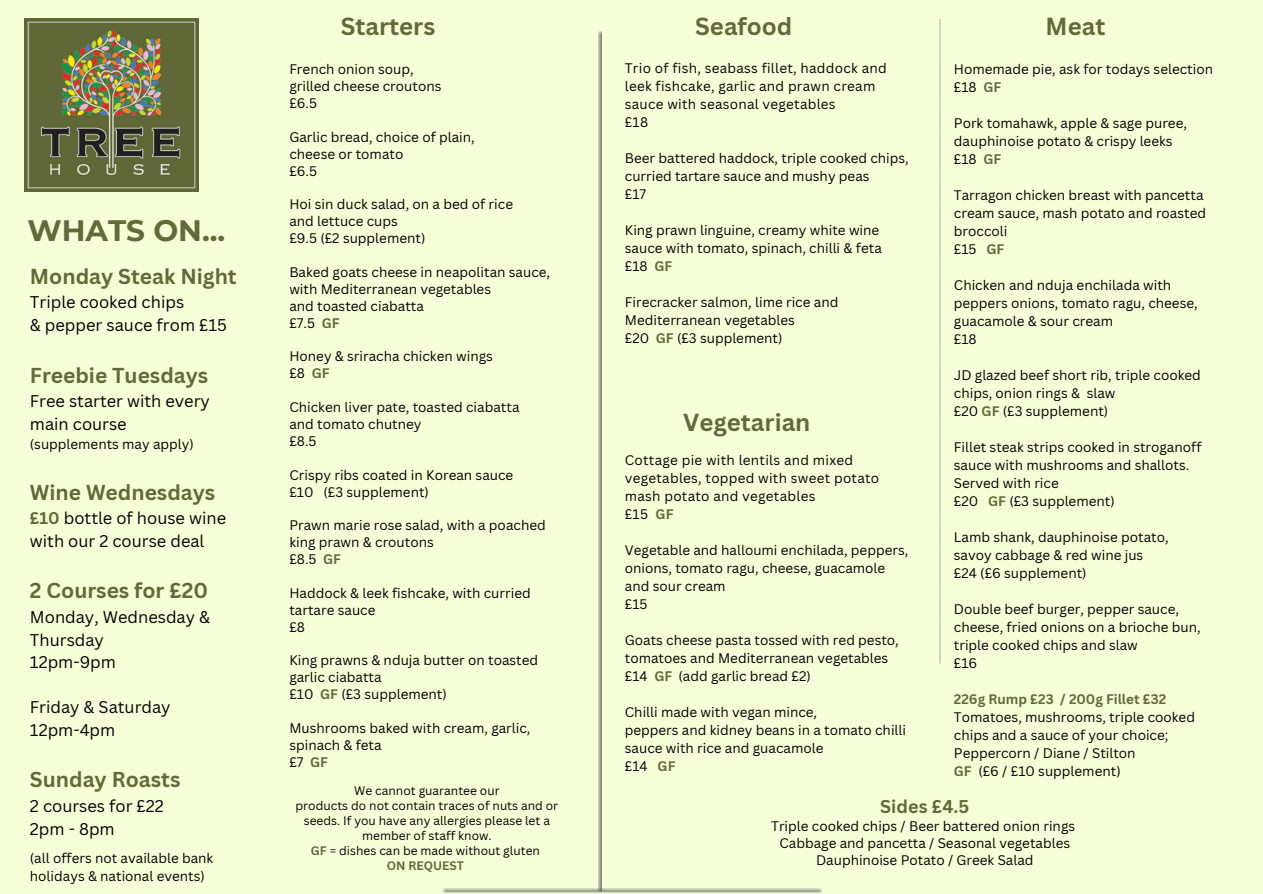
<style>
.page{position:relative;width:1263px;height:894px;background:#fff}
.page>*{position:absolute;margin:0;border:0;box-sizing:border-box;transform-origin:0 0}
.t1{font:700 29.4px "Montserrat";color:#616b39}
.t2{font:700 24px "Canva Sans";color:#616b39}
.t3{font:700 21px "Canva Sans";color:#616b39}
.t4{font:700 18px "Canva Sans";color:#616b39}
.t5{font:16.5px/22.5px "Canva Sans";color:#000}
.t6{font:13.5px/18px "Canva Sans";color:#000}
.t7{font:13.5px/18px "Canva Sans";letter-spacing:.02em;color:#000}
.t8{font:700 13.5px "Canva Sans";color:#616b39}
.t9{font:12px/15px "Canva Sans";color:#000;text-align:center}
.t10{font:700 12px "Canva Sans";color:#616b39}
.s1{font-weight:700;color:#616b39}
</style>
<div class="page">
<div style="left:0;top:0;width:1263px;height:893px;background:#f7ffd9"></div>
<img style="left:598px;top:32px;width:4px;height:856px">
<img style="left:442px;top:888px;width:380px;height:4px">
<img style="left:25px;top:18px;width:173px;height:174px">
<img style="left:939px;top:19px;width:1px;height:644px">
<h3 class="t1" style="left:27px;top:212px;width:199px">WHATS ON...</h3>
<h3 class="t3" style="left:30px;top:261px;width:208px">Monday Steak Night</h3>
<h3 class="t5" style="left:30px;top:290px;width:198px">Triple cooked chips<br>&amp; pepper sauce from £15</h3>
<h3 class="t3" style="left:30px;top:360px;width:180px">Freebie Tuesdays</h3>
<h3 class="t5" style="left:30px;top:389px;width:182px">Free starter with every main course</h3>
<h3 class="t6" style="left:30px;top:434px;width:165px">(supplements may apply)</h3>
<h3 class="t3" style="left:30px;top:477px;width:187px">Wine Wednesdays</h3>
<h3 class="t5" style="left:30px;top:506px;width:198px"><span class="s1">£10</span> bottle of house wine with our 2 course deal</h3>
<h3 class="t3" style="left:30px;top:576px;width:180px">2 Courses for £20</h3>
<h3 class="t5" style="left:30px;top:605px;width:182px">Monday, Wednesday &amp;<br>Thursday<br>12pm-9pm</h3>
<h4 class="t5" style="left:30px;top:695px;width:142px">Friday &amp; Saturday<br>12pm-4pm</h4>
<h2 class="t3" style="left:30px;top:764px;width:152px">Sunday Roasts</h2>
<h2 class="t5" style="left:30px;top:794px;width:135px">2 courses for £22<br>2pm - 8pm</h2>
<h2 class="t6" style="left:30px;top:848px;width:185px">(all offers not available bank holidays &amp; national events)</h2>
<h2 class="t2" style="left:341px;top:10px;width:96px">Starters</h2>
<p class="t2" style="left:695px;top:9px;width:99px">Seafood</p>
<h4 class="t6" style="left:289px;top:61px;width:154px;line-height:16.8px">French onion soup, grilled cheese croutons £6.5</h4>
<h4 class="t6" style="left:289px;top:128px;width:187px;line-height:16.8px">Garlic bread, choice of plain, cheese or tomato<br>£6.5</h4>
<h4 class="t6" style="left:289px;top:196px;width:225px;line-height:16.8px">Hoi sin duck salad, on a bed of rice and lettuce cups<br>£9.5 (£2 supplement)</h4>
<h4 class="t6" style="left:289px;top:263px;width:262px;line-height:16.8px">Baked goats cheese in neapolitan sauce, with Mediterranean vegetables<br>and toasted ciabatta<br>£7.5 <span class="s1">GF</span></h4>
<h4 class="t6" style="left:289px;top:348px;width:205px;line-height:16.8px">Honey &amp; sriracha chicken wings £8 <span class="s1">GF</span></h4>
<h4 class="t6" style="left:289px;top:398px;width:232px;line-height:16.8px">Chicken liver pate, toasted ciabatta and tomato chutney<br>£8.5</h4>
<h4 class="t6" style="left:289px;top:466px;width:226px;line-height:16.8px">Crispy ribs coated in Korean sauce £10 (£3 supplement)</h4>
<h4 class="t6" style="left:289px;top:516px;width:258px;line-height:16.8px">Prawn marie rose salad, with a poached king prawn &amp; croutons<br>£8.5 <span class="s1">GF</span></h4>
<h4 class="t6" style="left:289px;top:584px;width:243px;line-height:16.8px">Haddock &amp; leek fishcake, with curried tartare sauce<br>£8</h4>
<h4 class="t6" style="left:289px;top:651px;width:250px;line-height:16.8px">King prawns &amp; nduja butter on toasted garlic ciabatta<br>£10 <span class="s1">GF</span> (£3 supplement)</h4>
<h4 class="t6" style="left:289px;top:719px;width:243px;line-height:16.8px">Mushrooms baked with cream, garlic, spinach &amp; feta<br>£7 <span class="s1">GF</span></h4>
<h4 class="t7" style="left:625px;top:59px;width:263px">Trio of fish, seabass fillet, haddock and leek fishcake, garlic and prawn cream sauce with seasonal vegetables<br>£18</h4>
<h4 class="t6" style="left:625px;top:149px;width:285px">Beer battered haddock, triple cooked chips, curried tartare sauce and mushy peas<br>£17</h4>
<h4 class="t6" style="left:625px;top:221px;width:258px">King prawn linguine, creamy white wine sauce with tomato, spinach, chilli &amp; feta £18 <span class="s1">GF</span></h4>
<h4 class="t6" style="left:625px;top:292px;width:215px">Firecracker salmon, lime rice and<br>Mediterranean vegetables<br>£20 <span class="s1">GF</span> (£3 supplement)</h4>
<p class="t2" style="left:683px;top:405px;width:129px">Vegetarian</p>
<p class="t7" style="left:625px;top:450px;width:256px">Cottage pie with lentils and mixed vegetables, topped with sweet potato mash potato and vegetables<br>£15 <span class="s1">GF</span></p>
<p class="t6" style="left:625px;top:540px;width:285px">Vegetable and halloumi enchilada, peppers, onions, tomato ragu, cheese, guacamole and sour cream<br>£15</p>
<p class="t6" style="left:625px;top:630px;width:275px">Goats cheese pasta tossed with red pesto, tomatoes and Mediterranean vegetables £14 <span class="s1">GF</span> (add garlic bread £2)</p>
<h4 class="t6" style="left:625px;top:702px;width:283px">Chilli made with vegan mince,<br>peppers and kidney beans in a tomato chilli sauce with rice and guacamole<br>£14 <span class="s1">GF</span></h4>
<h4 class="t2" style="left:1046px;top:9px;width:61px">Meat</h4>
<h4 class="t6" style="left:954px;top:59px;width:261px">Homemade pie, ask for todays selection £18 <span class="s1">GF</span></h4>
<h4 class="t6" style="left:954px;top:113px;width:235px">Pork tomahawk, apple &amp; sage puree, dauphinoise potato &amp; crispy leeks £18 <span class="s1">GF</span></h4>
<h4 class="t6" style="left:954px;top:185px;width:254px">Tarragon chicken breast with pancetta cream sauce, mash potato and roasted broccoli<br>£15 <span class="s1">GF</span></h4>
<h2 class="t6" style="left:954px;top:275px;width:245px">Chicken and nduja enchilada with peppers onions, tomato ragu, cheese, guacamole &amp; sour cream<br>£18</h2>
<h4 class="t6" style="left:954px;top:365px;width:249px">JD glazed beef short rib, triple cooked chips, onion rings &amp; slaw<br>£20 <span class="s1">GF</span> (£3 supplement)</h4>
<h4 class="t6" style="left:954px;top:437px;width:249px">Fillet steak strips cooked in stroganoff sauce with mushrooms and shallots.<br>Served with rice<br>£20 <span class="s1">GF</span> (£3 supplement)</h4>
<h4 class="t6" style="left:954px;top:527px;width:216px">Lamb shank, dauphinoise potato, savoy cabbage &amp; red wine jus £24 (£6 supplement)</h4>
<h4 class="t6" style="left:954px;top:599px;width:248px">Double beef burger, pepper sauce, cheese, fried onions on a brioche bun, triple cooked chips and slaw</h4>
<h4 class="t6" style="left:954px;top:653px;width:25px">£16</h4>
<h4 class="t8" style="left:954px;top:689px;width:214px">226g Rump £23 / 200g Fillet £32</h4>
<p class="t6" style="left:954px;top:707px;width:243px">Tomatoes, mushrooms, triple cooked chips and a sauce of your choice;<br>Peppercorn / Diane / Stilton<br><span class="s1">GF</span> (£6 / £10 supplement)</p>
<h4 class="t9" style="left:354px;top:782px;width:147px">We cannot guarantee our</h4>
<h4 class="t9" style="left:296px;top:797px;width:264px">products do not contain traces of nuts and or seeds. If you have any allergies please let a member of staff know.</h4>
<h4 class="t9" style="left:311px;top:842px;width:231px"><span class="s1">GF</span> = dishes can be made without gluten</h4>
<h4 class="t10" style="left:387px;top:857px;width:79px">ON REQUEST</h4>
<h4 class="t4" style="left:880px;top:793px;width:91px">Sides £4.5</h4>
<h4 class="t6" style="left:771px;top:817px;width:305px;line-height:16.8px;text-align:center">Triple cooked chips / Beer battered onion rings<br>Cabbage and pancetta / Seasonal vegetables<br>Dauphinoise Potato / Greek Salad</h4>
</div>
